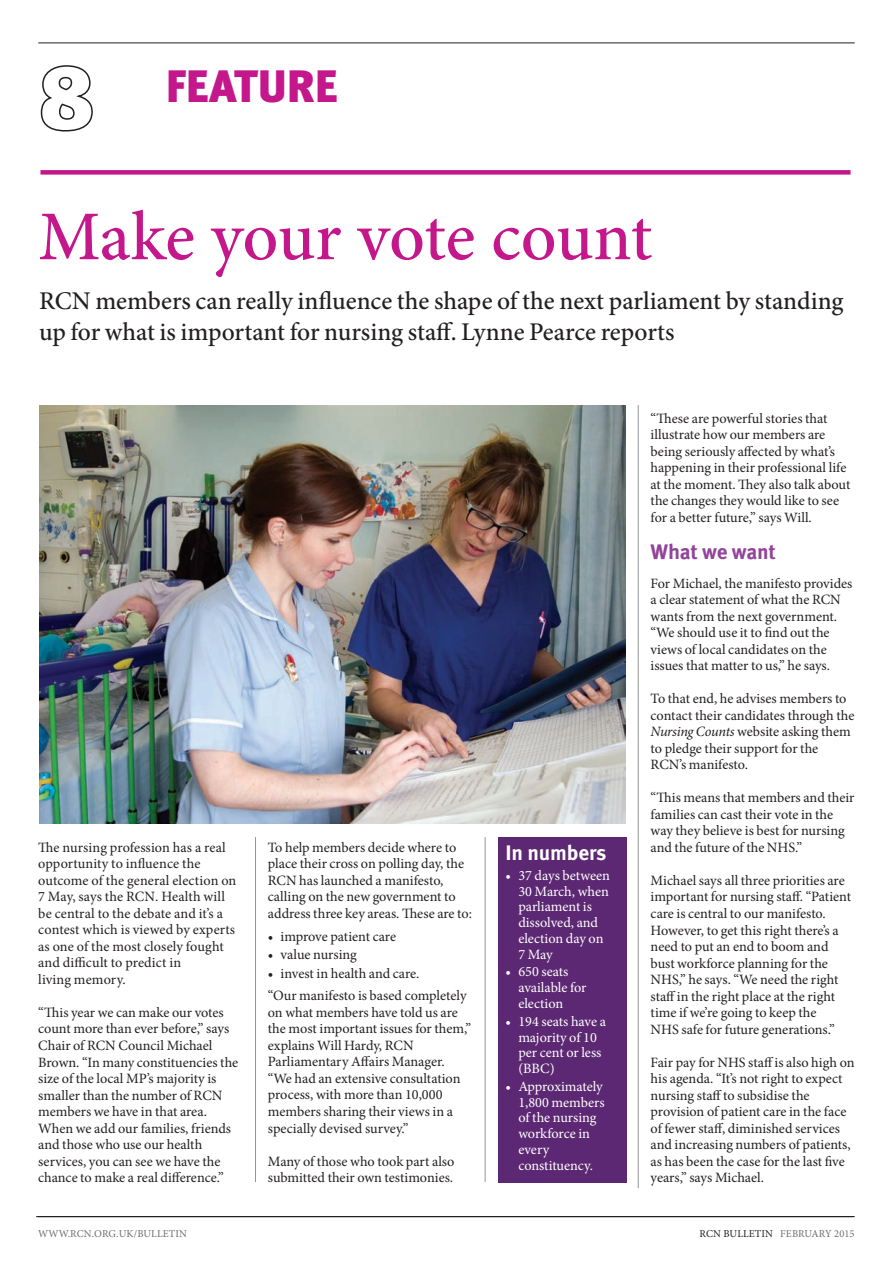
<style>
.page{position:relative;width:893px;height:1263px;background:#fff}
.page>*{position:absolute;margin:0;border:0;box-sizing:border-box;transform-origin:0 0}
.Headline{font:500 69.9px "Minion Pro";letter-spacing:-.005em;color:#c3178b}
.t1{font:900 45.45px "Meta OT";color:#c3178b}
.standfirst{font:500 25.5px/31.5px "Minion Pro";letter-spacing:-.005em;color:#231f20}
.Subhead{font:700 21px "Meta OT";letter-spacing:-.01em;color:#914499}
.Subhead-2{font:700 21px "Meta OT";letter-spacing:-.01em;color:#fff}
.Body{font:14.25px/16.5px "Minion Pro";color:#231f20}
.Bullets{font:14.25px/15.8px "Minion Pro";letter-spacing:-.005em;color:#fff}
.Bullets-2{font:14.25px "Minion Pro";letter-spacing:-.005em;color:#231f20}
.t2{font:10.5px "Minion Pro";letter-spacing:.01em;color:#6c6d70}
.s1{font-style:italic}
.s2{color:#231f20}
</style>
<div class="page">
<hr style="left:38px;top:43px;width:817px;height:1px;background:#231f20">
<hr style="left:36px;top:1216px;width:817px;height:1px;background:#231f20">
<hr style="left:38px;top:1216px;width:817px;height:1px;background:#231f20">
<svg style="left:40px;top:65px;width:53px;height:67px"></svg>
<div style="left:40px;top:170px;width:810px;height:5px;background:#c3178b"></div>
<hr style="left:255px;top:837px;width:1px;height:345px;background:#939598">
<hr style="left:485px;top:837px;width:1px;height:345px;background:#939598">
<hr style="left:638px;top:405px;width:1px;height:783px;background:#939598">
<div style="left:498px;top:837px;width:128px;height:345px;background:#5c2873"></div>
<img style="left:39px;top:405px;width:586px;height:419px">
<p class="t1" style="left:166px;top:58px;width:174px">FEATURE</p>
<p class="Headline" style="left:38px;top:190px;width:616px">Make your vote count</p>
<p class="standfirst" style="left:39px;top:285px;width:806px">RCN members can really influence the shape of the next parliament by standing up for what is important for nursing staff. Lynne Pearce reports</p>
<p class="Body" style="left:38px;top:839px;width:200px">The nursing profession has a real opportunity to influence the outcome of the general election on<br>7 May, says the RCN. Health will be central to the debate and it’s a contest which is viewed by experts as one of the most closely fought and difficult to predict in<br>living memory.</p>
<p class="Body" style="left:38px;top:1004px;width:202px">“This year we can make our votes count more than ever before,” says<br>Chair of RCN Council Michael<br>Brown. “In many constituencies the size of the local MP’s majority is smaller than the number of RCN members we have in that area.<br>When we add our families, friends and those who use our health services, you can see we have the chance to make a real difference.”</p>
<p class="Body" style="left:268px;top:839px;width:206px">To help members decide where to place their cross on polling day, the RCN has launched a manifesto, calling on the new government to address three key areas. These are to:</p>
<p class="Bullets-2" style="left:268px;top:927px;width:130px">• improve patient care</p>
<p class="Bullets-2" style="left:268px;top:945px;width:91px">• value nursing</p>
<p class="Bullets-2" style="left:268px;top:964px;width:153px">• invest in health and care.</p>
<p class="Body" style="left:268px;top:988px;width:205px">“Our manifesto is based completely on what members have told us are the most important issues for them,” explains Will Hardy, RCN<br>Parliamentary Affairs Manager. “We had an extensive consultation process, with more than 10,000 members sharing their views in a specially devised survey.”</p>
<p class="Body" style="left:268px;top:1153px;width:188px">Many of those who took part also submitted their own testimonies.</p>
<p class="Subhead-2" style="left:506px;top:839px;width:102px">In numbers</p>
<p class="Bullets" style="left:518px;top:867px;width:93px;text-indent:-13px">• 37 days between<br>30 March, when parliament is dissolved, and election day on<br>7 May</p>
<p class="Bullets" style="left:518px;top:964px;width:70px;text-indent:-13px">• 650 seats available for election</p>
<p class="Bullets" style="left:518px;top:1013px;width:89px;text-indent:-13px">• 194 seats have a majority of 10 per cent or less (BBC)</p>
<p class="Bullets" style="left:518px;top:1078px;width:88px;text-indent:-13px">• Approximately<br>1,800 members of the nursing workforce in every constituency.</p>
<p class="Body" style="left:651px;top:410px;width:201px">“These are powerful stories that illustrate how our members are being seriously affected by what’s happening in their professional life at the moment. They also talk about the changes they would like to see for a better future,” says Will.</p>
<p class="Subhead" style="left:651px;top:539px;width:127px">What we want</p>
<p class="Body" style="left:651px;top:575px;width:203px">For Michael, the manifesto provides a clear statement of what the RCN wants from the next government. “We should use it to find out the views of local candidates on the issues that matter to us,” he says.</p>
<p class="Body" style="left:651px;top:691px;width:205px">To that end, he advises members to contact their candidates through the<br><span class="s1">Nursing Counts</span> website asking them to pledge their support for the<br>RCN’s manifesto.</p>
<p class="Body" style="left:651px;top:790px;width:205px">“This means that members and their families can cast their vote in the way they believe is best for nursing and the future of the NHS.”</p>
<p class="Body" style="left:651px;top:872px;width:202px">Michael says all three priorities are important for nursing staff. “Patient care is central to our manifesto.<br>However, to get this right there’s a need to put an end to boom and bust workforce planning for the NHS,” he says. “We need the right staff in the right place at the right time if we’re going to keep the<br>NHS safe for future generations.”</p>
<p class="Body" style="left:651px;top:1054px;width:205px">Fair pay for NHS staff is also high on his agenda. “It’s not right to expect nursing staff to subsidise the provision of patient care in the face of fewer staff, diminished services and increasing numbers of patients, as has been the case for the last five years,” says Michael.</p>
<p class="t2" style="left:38px;top:1226px;width:150px">WWW.RCN.ORG.UK/BULLETIN</p>
<p class="t2" style="left:700px;top:1226px;width:157px"><span class="s2">RCN BULLETIN</span> FEBRUARY 2015</p>
</div>
